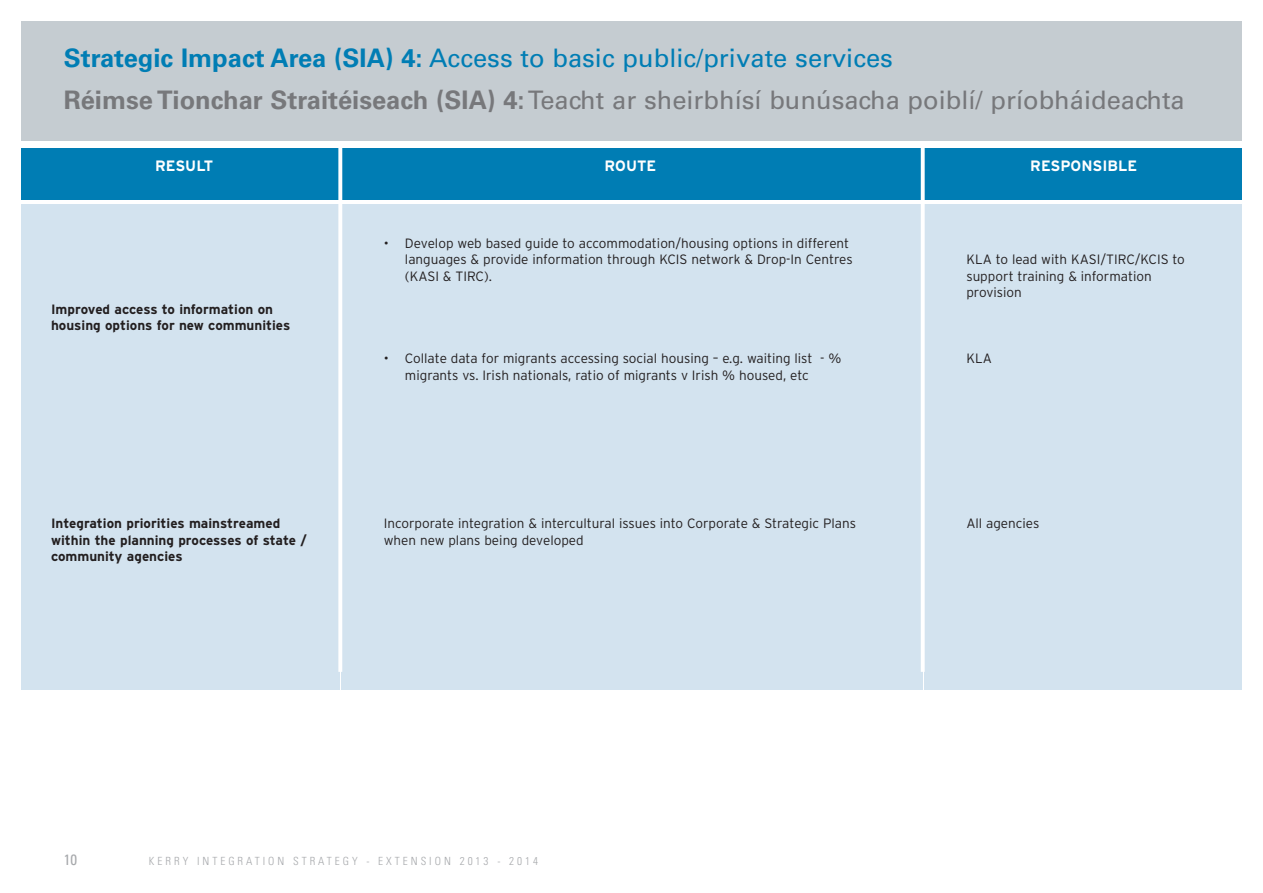
<style>
.page{position:relative;width:1263px;height:893px;background:#fff}
.page>*{position:absolute;margin:0;border:0;box-sizing:border-box;transform-origin:0 0}
.t1{font:25.5px/42px "Univers";color:#77787b}
.t2{font:700 15px "Interstate";color:#fff}
.t3{font:condensed 15px "Univers";color:#a7a9ac}
.t4{font:300 13.5px/16.5px "Interstate";color:#231f20}
.t5{font:700 13.5px/16.5px "Interstate";color:#231f20}
.t6{font:300 condensed 11.25px "Univers";letter-spacing:.265em;color:#a7a9ac}
.s1{font-weight:700;color:#007db4}
.s2{color:#007db4}
.s3{font-weight:700}
</style>
<div class="page">
<div style="left:21px;top:21px;width:1221px;height:119px;background:#c5ccd1"></div>
<div style="left:21px;top:149px;width:1221px;height:51px;background:#007db4"></div>
<div style="left:924px;top:204px;width:318px;height:486px;background:#d3e3ef"></div>
<div style="left:341px;top:204px;width:582px;height:486px;background:#d3e3ef"></div>
<div style="left:21px;top:204px;width:319px;height:486px;background:#d3e3ef"></div>
<svg style="left:338px;top:148px;width:4px;height:524px;fill:#fff"></svg>
<svg style="left:921px;top:148px;width:4px;height:524px;fill:#fff"></svg>
<h1 class="t1" style="left:64px;top:39px;width:1122px"><span class="s1">Strategic Impact Area (SIA) 4:</span> <span class="s2">Access to basic public/private services<br></span><span class="s3">Réimse Tionchar Straitéiseach (SIA) 4:</span>Teacht ar sheirbhísí bunúsacha poiblí/ príobháideachta</h1>
<p class="t2" style="left:155px;top:160px;width:59px">RESULT</p>
<p class="t2" style="left:605px;top:160px;width:53px">ROUTE</p>
<p class="t2" style="left:1030px;top:160px;width:109px">RESPONSIBLE</p>
<p class="t5" style="left:51px;top:302px;width:241px">Improved access to information on housing options for new communities</p>
<p class="t5" style="left:51px;top:517px;width:257px">Integration priorities mainstreamed within the planning processes of state / community agencies</p>
<p class="t4" style="left:405px;top:236px;width:449px;text-indent:-21px">• Develop web based guide to accommodation/housing options in different languages &amp; provide information through KCIS network &amp; Drop-In Centres (KASI &amp; TIRC).</p>
<p class="t4" style="left:405px;top:352px;width:438px;text-indent:-21px">• Collate data for migrants accessing social housing – e.g. waiting list - % migrants vs. Irish nationals, ratio of migrants v Irish % housed, etc</p>
<p class="t4" style="left:384px;top:517px;width:474px">Incorporate integration &amp; intercultural issues into Corporate &amp; Strategic Plans when new plans being developed</p>
<p class="t4" style="left:966px;top:253px;width:220px">KLA to lead with KASI/TIRC/KCIS to support training &amp; information provision</p>
<p class="t4" style="left:966px;top:352px;width:27px">KLA</p>
<p class="t4" style="left:966px;top:517px;width:75px">All agencies</p>
<p class="t3" style="left:64px;top:854px;width:15px">10</p>
<p class="t6" style="left:149px;top:857px;width:391px">KERRY INTEGRATION STRATEGY - EXTENSION 2013 - 2014</p>
</div>
